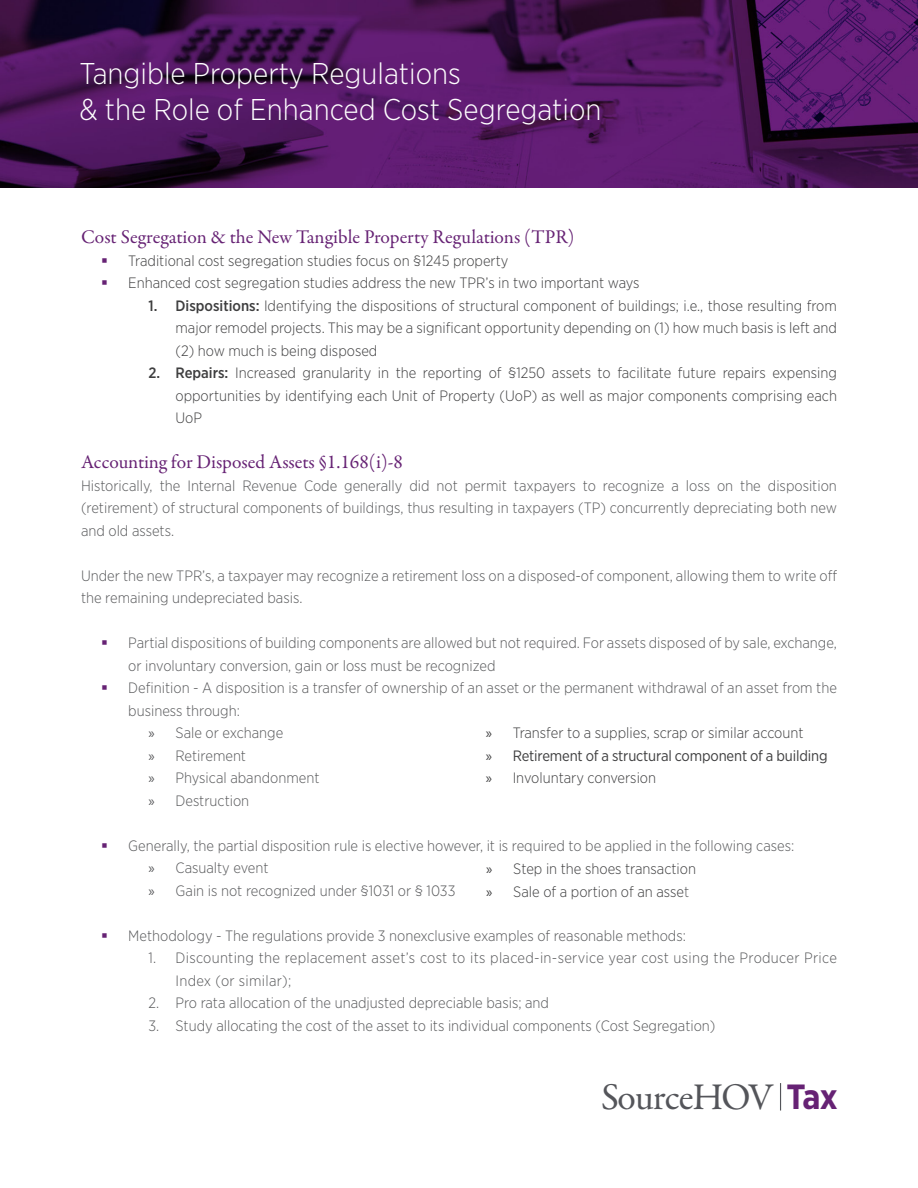
<style>
.page{position:relative;width:918px;height:1188px;background:#fff}
.page>*{position:absolute;margin:0;border:0;box-sizing:border-box;transform-origin:0 0}
.t1{font:37.95px "Garamond Premr Pro";letter-spacing:-.03em;color:#54555a}
.t2{font:300 30px "Gotham Narrow";color:#fff}
.t3{font:19.5px "Garamond Premr Pro";color:#662274}
.t4{font:300 15px/22.5px "Gotham Narrow";color:#57585a}
.t5{font:300 15px/22.5px "Gotham Narrow";color:#3e3e3f;text-align:justify}
.t6{font:300 15px/22.5px "Gotham Narrow";letter-spacing:.02em;color:#57585a}
.t7{font:15px "Gotham Narrow";letter-spacing:-.01em;color:#3e3e3f}
.s1{font-weight:500}
.s2{font-family:"Myriad Pro";font-weight:400}
.s3{font-family:"Myriad Pro"}
.s4{color:#57585a}
.s5{font-family:"Gotham Narrow";font-weight:700;font-size:34.95px;color:#662274}
</style>
<div class="page">
<img style="left:0;top:0;width:918px;height:188px">
<svg style="left:780px;top:1083px;width:1px;height:28px"></svg>
<p class="t2" style="left:80px;top:55px;width:383px">Tangible Property Regulations</p>
<p class="t2" style="left:80px;top:91px;width:523px">&amp; the Role of Enhanced Cost Segregation</p>
<p class="t3" style="left:81px;top:225px;width:495px">Cost Segregation &amp; the New Tangible Property Regulations (TPR)</p>
<p class="t5" style="left:128px;top:249px;width:382px">Traditional cost segregation studies focus on §1245 property</p>
<p class="t5" style="left:128px;top:271px;width:513px">Enhanced cost segregation studies address the new TPR’s in two important ways</p>
<p class="t5" style="left:176px;top:294px;width:663px;text-indent:-27px"><span class="s1">1. Dispositions:</span> Identifying the dispositions of structural component of buildings; i.e., those resulting from major remodel projects. This may be a significant opportunity depending on (1) how much basis is left and (2) how much is being disposed</p>
<p class="t5" style="left:176px;top:361px;width:663px;text-indent:-27px"><span class="s1">2. Repairs:</span> Increased granularity in the reporting of §1250 assets to facilitate future repairs expensing opportunities by identifying each Unit of Property (UoP) as well as major components comprising each UoP</p>
<p class="t3" style="left:81px;top:450px;width:324px">Accounting for Disposed Assets §1.168(i)-8</p>
<p class="t4" style="left:81px;top:474px;width:758px;text-align:justify">Historically, the Internal Revenue Code generally did not permit taxpayers to recognize a loss on the disposition (retirement) of structural components of buildings, thus resulting in taxpayers (TP) concurrently depreciating both new and old assets.</p>
<p class="t4" style="left:81px;top:564px;width:758px">Under the new TPR’s, a taxpayer may recognize a retirement loss on a disposed-of component, allowing them to write off the remaining undepreciated basis.</p>
<p class="t4" style="left:128px;top:631px;width:710px">Partial dispositions of building components are allowed but not required. For assets disposed of by sale, exchange, or involuntary conversion, gain or loss must be recognized</p>
<p class="t4" style="left:128px;top:676px;width:710px">Definition - A disposition is a transfer of ownership of an asset or the permanent withdrawal of an asset from the business through:</p>
<p class="t4" style="left:148px;top:721px;width:136px"><span class="s2">»</span> Sale or exchange</p>
<p class="t4" style="left:148px;top:744px;width:99px"><span class="s2">»</span> Retirement</p>
<p class="t4" style="left:148px;top:766px;width:173px"><span class="s2">»</span> Physical abandonment</p>
<p class="t4" style="left:148px;top:789px;width:102px"><span class="s2">»</span> Destruction</p>
<p class="t4" style="left:128px;top:834px;width:668px">Generally, the partial disposition rule is elective however, it is required to be applied in the following cases:</p>
<p class="t4" style="left:148px;top:856px;width:122px"><span class="s2">»</span> Casualty event</p>
<p class="t4" style="left:148px;top:879px;width:308px"><span class="s2">»</span> Gain is not recognized under §1031 or § 1033</p>
<p class="t4" style="left:128px;top:924px;width:559px">Methodology - The regulations provide 3 nonexclusive examples of reasonable methods:</p>
<p class="t6" style="left:176px;top:946px;width:663px;text-indent:-27px">1. Discounting the replacement asset’s cost to its placed-in-service year cost using the Producer Price<br>Index (or similar);</p>
<p class="t4" style="left:148px;top:991px;width:402px">2. Pro rata allocation of the unadjusted depreciable basis; and</p>
<p class="t4" style="left:148px;top:1014px;width:569px">3. Study allocating the cost of the asset to its individual components (Cost Segregation)</p>
<p class="t5" style="left:486px;top:721px;width:319px"><span class="s2">»</span> Transfer to a supplies, scrap or similar account</p>
<p class="t7" style="left:486px;top:746px;width:343px"><span class="s3">»</span> Retirement of a structural component of a building</p>
<p class="t5" style="left:486px;top:766px;width:172px"><span class="s2">»</span> Involuntary conversion</p>
<p class="t5" style="left:486px;top:857px;width:211px"><span class="s2">»</span> Step in the shoes transaction</p>
<p class="t5" style="left:486px;top:880px;width:204px"><span class="s2">»</span> Sale of a portion of an asse<span class="s4">t</span></p>
<p class="t1" style="left:601px;top:1074px;width:238px">SourceHOV <span class="s5">Tax</span></p>
</div>
